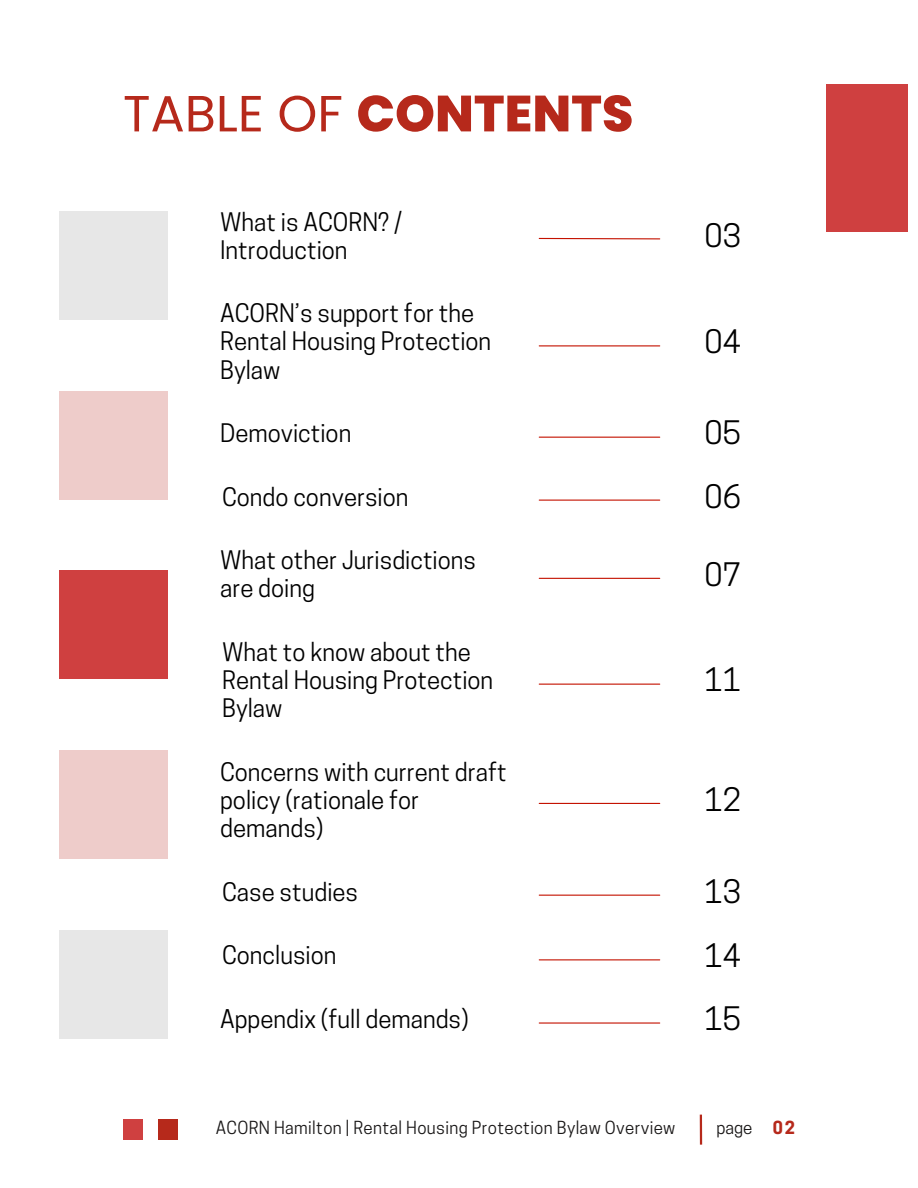
<style>
.page{position:relative;width:918px;height:1188px;background:#fff}
.page>*{position:absolute;margin:0;border:0;box-sizing:border-box;transform-origin:0 0}
.t1{font:800 50.85px "Poppins";color:#b6291b}
.t2{font:30.45px "Cooper Hewitt";color:#000}
.t3{font:24px/28.2px "Cooper Hewitt";color:#000}
.t4{font:16.95px "Cooper Hewitt";letter-spacing:.02em;color:#191717}
.t5{font:700 16.95px "Cooper Hewitt";color:#b6291b}
.s1{font-weight:400}
</style>
<div class="page">
<hr style="left:700px;top:1115px;width:2px;height:30px;background:#b6291b">
<div style="left:158px;top:1120px;width:19px;height:20px;background:#b6291b"></div>
<div style="left:123px;top:1120px;width:19px;height:20px;background:#cf4040"></div>
<div style="left:59px;top:391px;width:109px;height:108px;background:#eeccca"></div>
<div style="left:59px;top:571px;width:109px;height:108px;background:#cf4040"></div>
<div style="left:59px;top:750px;width:109px;height:109px;background:#eeccca"></div>
<div style="left:59px;top:930px;width:109px;height:108px;background:#e7e7e7"></div>
<div style="left:826px;top:84px;width:82px;height:148px;background:#cf4040"></div>
<hr style="left:539px;top:238px;width:121px;height:1px;background:#c41200">
<hr style="left:539px;top:345px;width:121px;height:1px;background:#c41200">
<hr style="left:539px;top:437px;width:121px;height:1px;background:#c41200">
<hr style="left:539px;top:500px;width:121px;height:1px;background:#c41200">
<hr style="left:539px;top:578px;width:121px;height:1px;background:#c41200">
<hr style="left:539px;top:684px;width:121px;height:1px;background:#c41200">
<hr style="left:539px;top:803px;width:121px;height:1px;background:#c41200">
<hr style="left:539px;top:895px;width:121px;height:1px;background:#c41200">
<hr style="left:539px;top:959px;width:121px;height:1px;background:#c41200">
<hr style="left:539px;top:1022px;width:121px;height:2px;background:#c41200">
<div style="left:59px;top:211px;width:109px;height:109px;background:#e7e7e7"></div>
<h3 class="t1" style="left:123px;top:78px;width:512px"><span class="s1">TABLE OF</span> CONTENTS</h3>
<h3 class="t3" style="left:220px;top:210px;width:183px">What is ACORN? /<br>Introduction</h3>
<h3 class="t3" style="left:220px;top:302px;width:273px">ACORN’s support for the<br>Rental Housing Protection<br>Bylaw</h3>
<h3 class="t3" style="left:220px;top:422px;width:133px">Demoviction</h3>
<h3 class="t3" style="left:222px;top:486px;width:188px">Condo conversion</h3>
<p class="t3" style="left:220px;top:549px;width:257px">What other Jurisdictions are doing</p>
<p class="t3" style="left:222px;top:641px;width:273px">What to know about the<br>Rental Housing Protection<br>Bylaw</p>
<p class="t3" style="left:220px;top:761px;width:288px">Concerns with current draft policy (rationale for demands)</p>
<h3 class="t2" style="left:705px;top:224px;width:38px">03</h3>
<h3 class="t2" style="left:705px;top:330px;width:38px">04</h3>
<p class="t2" style="left:705px;top:422px;width:38px">05</p>
<p class="t2" style="left:705px;top:485px;width:38px">06</p>
<p class="t2" style="left:705px;top:563px;width:38px">07</p>
<p class="t2" style="left:705px;top:669px;width:38px">11</p>
<h3 class="t2" style="left:705px;top:788px;width:38px">12</h3>
<p class="t3" style="left:222px;top:881px;width:138px">Case studies</p>
<p class="t2" style="left:705px;top:880px;width:38px">13</p>
<p class="t3" style="left:222px;top:944px;width:116px">Conclusion</p>
<p class="t2" style="left:705px;top:944px;width:38px">14</p>
<p class="t3" style="left:220px;top:1008px;width:250px">Appendix (full demands)</p>
<p class="t2" style="left:705px;top:1007px;width:38px">15</p>
<h3 class="t4" style="left:216px;top:1121px;width:461px">ACORN Hamilton | Rental Housing Protection Bylaw Overview</h3>
<h2 class="t4" style="left:716px;top:1121px;width:38px">page</h2>
<h1 class="t5" style="left:773px;top:1121px;width:24px">02</h1>
</div>
